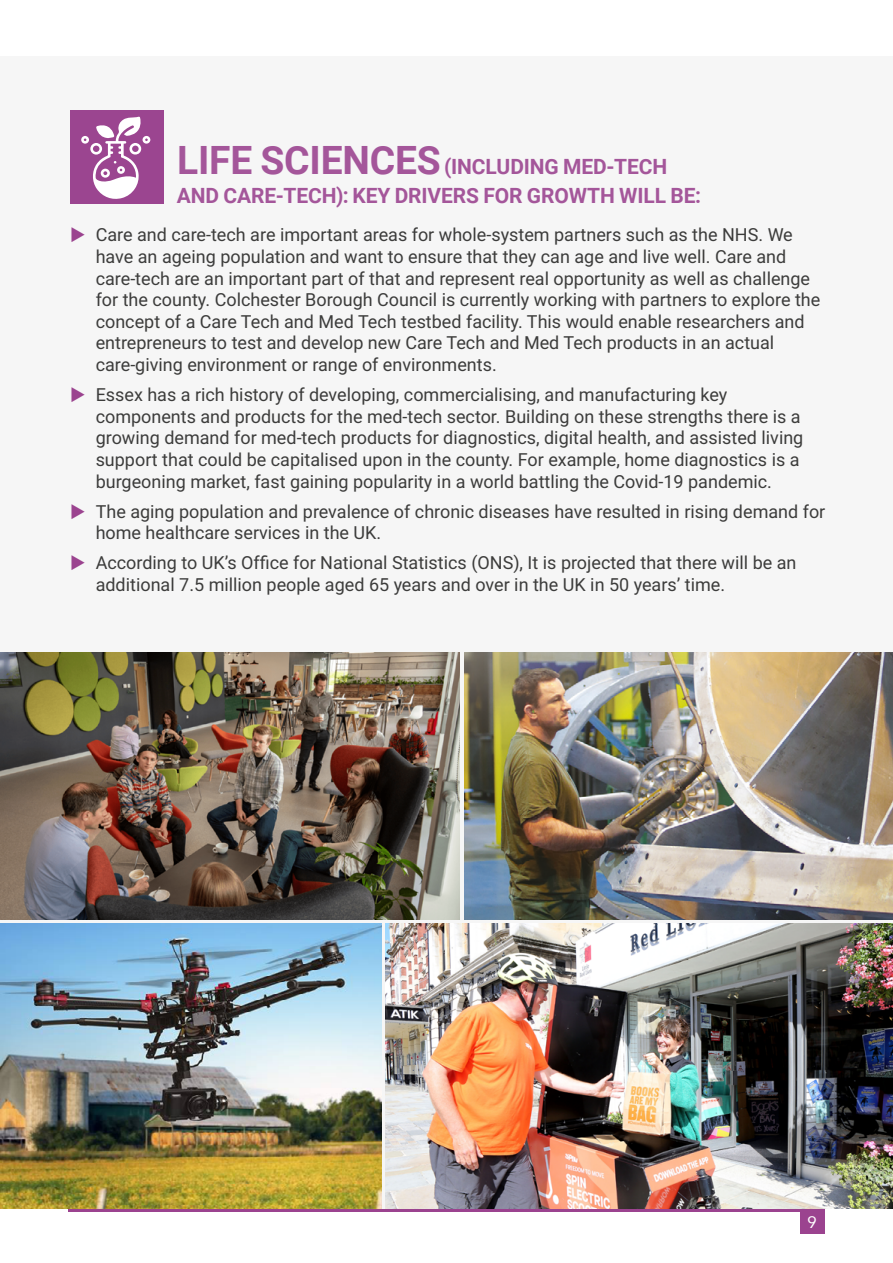
<style>
.page{position:relative;width:893px;height:1263px;background:#fff}
.page>*{position:absolute;margin:0;border:0;box-sizing:border-box;transform-origin:0 0}
.t1{font:700 21px/28.5px "Roboto";letter-spacing:-.005em;color:#a4569a}
.t2{font:18px/21.6px "Roboto";color:#3c3c3b}
.t3{font:16.5px "Avenir";color:#fff}
.s1{font-size:39px}
.s2{color:#9b438f}
</style>
<div class="page">
<hr style="left:68px;top:1209px;width:757px;height:3px;background:#9b438f">
<div style="left:800px;top:1209px;width:25px;height:24px;background:#9b438f"></div>
<div style="left:0;top:57px;width:893px;height:1152px;background:#f6f6f6"></div>
<div style="left:70px;top:111px;width:93px;height:93px;background:#9b4590"></div>
<img style="left:465px;top:653px;width:428px;height:266px">
<img style="left:0;top:653px;width:460px;height:266px">
<img style="left:0;top:924px;width:381px;height:285px">
<img style="left:386px;top:924px;width:507px;height:285px">
<svg style="left:81px;top:117px;width:69px;height:82px"></svg>
<p class="t1" style="left:177px;top:152px;width:526px"><span class="s1">LIFE SCIENCES</span> (INCLUDING MED-TECH<br>AND CARE-TECH): KEY DRIVERS FOR GROWTH WILL BE:</p>
<p class="t2" style="left:96px;top:224px;width:726px;text-indent:-26px"><span class="s2">◆</span> Care and care-tech are important areas for whole-system partners such as the NHS. We have an ageing population and want to ensure that they can age and live well. Care and care-tech are an important part of that and represent real opportunity as well as challenge for the county. Colchester Borough Council is currently working with partners to explore the concept of a Care Tech and Med Tech testbed facility. This would enable researchers and entrepreneurs to test and develop new Care Tech and Med Tech products in an actual care-giving environment or range of environments.</p>
<p class="t2" style="left:96px;top:383px;width:709px;text-indent:-26px"><span class="s2">◆</span> Essex has a rich history of developing, commercialising, and manufacturing key components and products for the med-tech sector. Building on these strengths there is a growing demand for med-tech products for diagnostics, digital health, and assisted living support that could be capitalised upon in the county. For example, home diagnostics is a burgeoning market, fast gaining popularity in a world battling the Covid-19 pandemic.</p>
<p class="t2" style="left:96px;top:500px;width:731px;text-indent:-26px"><span class="s2">◆</span> The aging population and prevalence of chronic diseases have resulted in rising demand for home healthcare services in the UK.</p>
<p class="t2" style="left:96px;top:551px;width:702px;text-indent:-26px"><span class="s2">◆</span> According to UK’s Office for National Statistics (ONS), It is projected that there will be an additional 7.5 million people aged 65 years and over in the UK in 50 years’ time.</p>
<p class="t3" style="left:808px;top:1209px;width:11px">9</p>
</div>
